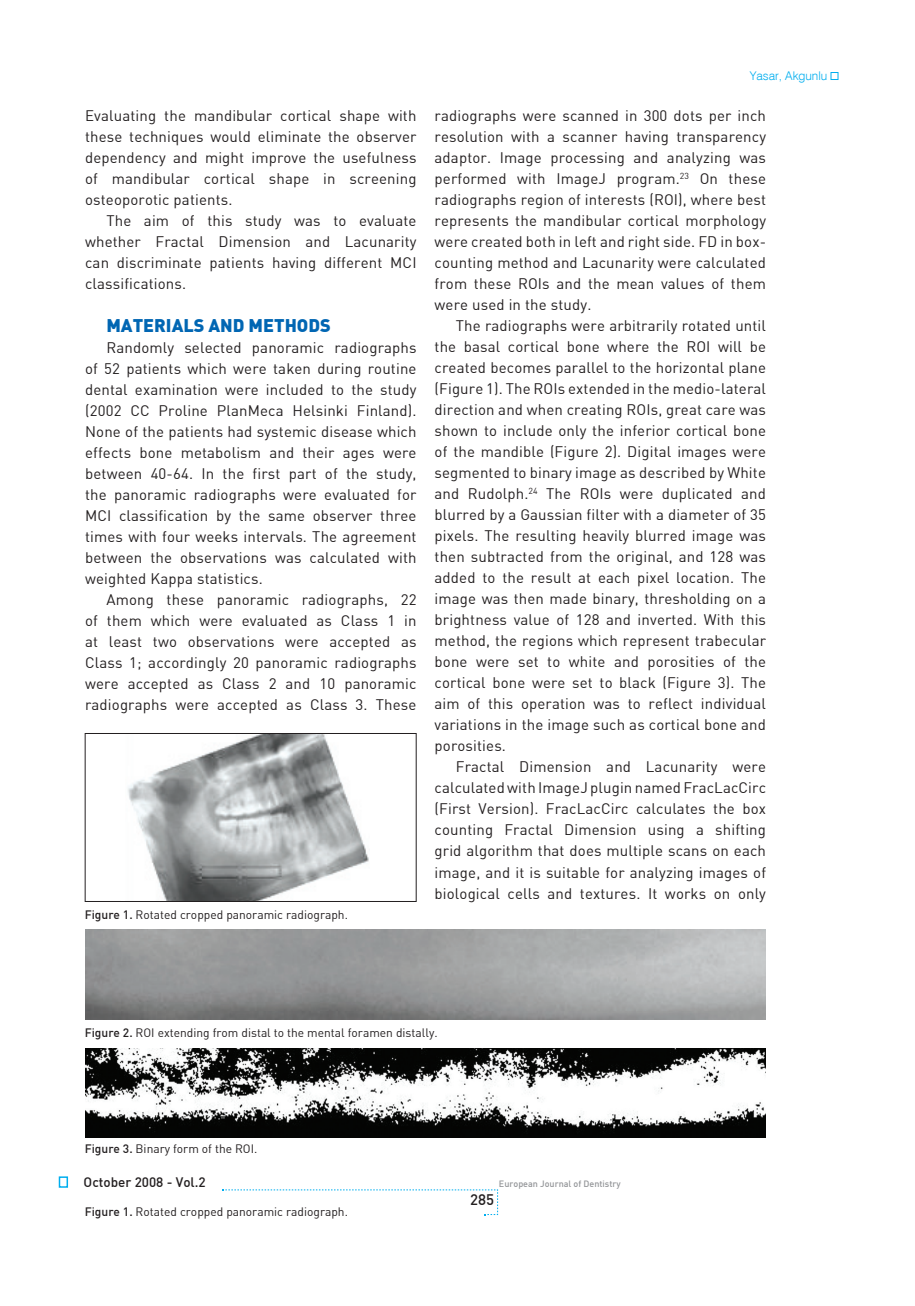
<style>
.page{position:relative;width:915px;height:1306px;background:#fff}
.page>*{position:absolute;margin:0;border:0;box-sizing:border-box;transform-origin:0 0}
.t1{font:18px "Din B Black";color:#0166b3}
.t2{font:15px/21px "Din B Regular";letter-spacing:.01em;color:#231f20;text-align:justify}
.t3{font:15px "Din B Medium";color:#231f20}
.t4{font:13.5px "Din B Medium";color:#231f20}
.t5{font:12px "Din B Regular";color:#231f20}
.t6{font:300 12px "Swiss 721 BT";color:#00aeef}
.t7{font:9px "Din B Medium";color:#939598}
.s1{font-family:"Din B Medium"}
</style>
<div class="page">
<div style="left:59px;top:1176px;width:9px;height:11px;border:2px solid #00aeef"></div>
<svg style="left:222px;top:1189px;width:276px;height:26px"></svg>
<div style="left:830px;top:72px;width:8px;height:8px;border:1px solid #00aeef"></div>
<img style="left:128px;top:735px;width:241px;height:164px">
<div style="left:85px;top:733px;width:331px;height:168px;border:1px solid #231f20"></div>
<img style="left:85px;top:929px;width:680px;height:90px">
<img style="left:85px;top:1048px;width:680px;height:89px">
<hr style="left:121px;top:734px;width:3px;height:166px;background:#fff">
<p class="t2" style="left:85px;top:105px;width:333px">Evaluating the mandibular cortical shape with these techniques would eliminate the observer dependency and might improve the usefulness of mandibular cortical shape in screening osteoporotic patients.</p>
<p class="t2" style="left:85px;top:210px;width:333px;text-indent:21px">The aim of this study was to evaluate whether Fractal Dimension and Lacunarity can discriminate patients having different MCI classifications.</p>
<p class="t1" style="left:106px;top:313px;width:203px">MATE RIALS AND METHODS</p>
<p class="t2" style="left:85px;top:336px;width:333px;text-indent:21px">Randomly selected panoramic radiographs of 52 patients which were taken during routine dental examination were included to the study (2002 CC Proline PlanMeca Helsinki Finland).<br>None of the patients had systemic disease which effects bone metabolism and their ages were between 40-64. In the first part of the study, the panoramic radiographs were evaluated for MCI classification by the same observer three times with four weeks intervals. The agreement between the observations was calculated with weighted Kappa statistics.</p>
<p class="t2" style="left:85px;top:588px;width:333px;text-indent:21px">Among these panoramic radiographs, 22 of them which were evaluated as Class 1 in at least two observations were accepted as Class 1; accordingly 20 panoramic radiographs were accepted as Class 2 and 10 panoramic radiographs were accepted as Class 3. These</p>
<p class="t5" style="left:85px;top:907px;width:264px"><span class="s1">Figure 1.</span> Rotated cropped panoramic radiograph.</p>
<p class="t6" style="left:749px;top:68px;width:79px">Yasar, Akgunlu</p>
<p class="t2" style="left:434px;top:105px;width:333px">radiographs were scanned in 300 dots per inch resolution with a scanner having transparency adaptor. Image processing and analyzing was performed with ImageJ program.<sup>23</sup> On these radiographs region of interests (ROI), where best represents the mandibular cortical morphology were created both in left and right side. FD in box&shy;counting method and Lacunarity were calculated from these ROIs and the mean values of them were used in the study.</p>
<p class="t2" style="left:434px;top:315px;width:333px;text-indent:21px">The radiographs were arbitrarily rotated until the basal cortical bone where the ROI will be created becomes parallel to the horizontal plane (Figure 1). The ROIs extended in the medio-lateral direction and when creating ROIs, great care was shown to include only the inferior cortical bone of the mandible (Figure 2). Digital images were segmented to binary image as described by White and Rudolph.<sup>24</sup> The ROIs were duplicated and blurred by a Gaussian filter with a diameter of 35 pixels. The resulting heavily blurred image was then subtracted from the original, and 128 was added to the result at each pixel location. The image was then made binary, thresholding on a brightness value of 128 and inverted. With this method, the regions which represent trabecular bone were set to white and porosities of the cortical bone were set to black (Figure 3). The aim of this operation was to reflect individual variations in the image such as cortical bone and porosities.</p>
<p class="t2" style="left:434px;top:756px;width:333px;text-indent:21px">Fractal Dimension and Lacunarity were calculated with ImageJ plugin named FracLacCirc (First Version). FracLacCirc calculates the box counting Fractal Dimension using a shifting grid algorithm that does multiple scans on each image, and it is suitable for analyzing images of biological cells and textures. It works on only</p>
<p class="t5" style="left:85px;top:1024px;width:354px"><span class="s1">Figure 2.</span> ROI extending from distal to the mental foramen distally.</p>
<p class="t5" style="left:85px;top:1141px;width:174px"><span class="s1">Figure 3.</span> Binary form of the ROI.</p>
<p class="t4" style="left:84px;top:1173px;width:124px">October 2008 - Vol.2</p>
<p class="t5" style="left:85px;top:1204px;width:264px"><span class="s1">Figure 1.</span> Rotated cropped panoramic radiograph.</p>
<p class="t7" style="left:499px;top:1178px;width:123px">European Journal of Dentistry</p>
<p class="t3" style="left:470px;top:1189px;width:25px">285</p>
</div>
